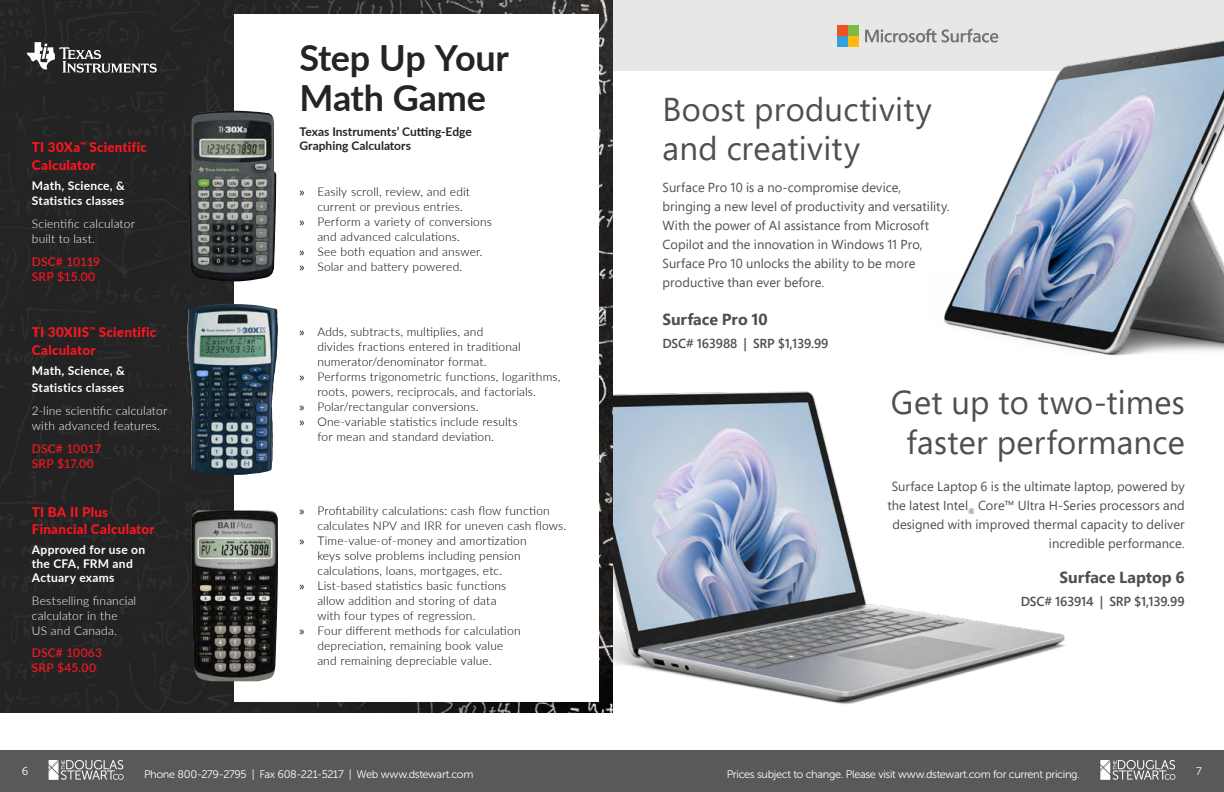
<style>
.page{position:relative;width:1224px;height:792px;background:#fff}
.page>*{position:absolute;margin:0;border:0;box-sizing:border-box;transform-origin:0 0}
.t1{font:700 36px/40px "Lato";letter-spacing:-.01em;color:#242424}
.t2{font:33px/39.6px "Segoe Pro";letter-spacing:.01em;color:#4f4f4f}
.t3{font:700 16px "Segoe Pro";color:#4f4f4f}
.t4{font:800 13.4px/17.2px "Lato";letter-spacing:.02em;color:#ff151f}
.t5{font:13px/19px "Segoe Pro";letter-spacing:.005em;color:#4f4f4f}
.t6{font:600 13px "Segoe Pro";letter-spacing:-.01em;color:#4f4f4f}
.t7{font:300 12px "Lato";letter-spacing:.015em;color:#000}
.t8{font:300 12px/15px "Lato";letter-spacing:.015em;color:#fff}
.t9{font:700 12px/14px "Lato";letter-spacing:.02em;color:#fff}
.t10{font:500 12px/15px "Lato";letter-spacing:.015em;color:#ff151f}
.t11{font:700 12px/14.4px "Lato";color:#242424}
.t12{font:11px "Museo Sans 300";letter-spacing:-.035em;color:#fff}
.s1{font-family:"Myriad Pro";font-weight:400}
</style>
<div class="page">
<div style="left:613px;top:0;width:611px;height:71px;background:#e7e7e7"></div>
<img style="left:612px;top:323px;width:453px;height:390px">
<img style="left:894px;top:28px;width:330px;height:360px">
<div style="left:0;top:0;width:612px;height:713px;background:#242424"></div>
<div style="left:838px;top:25px;width:10px;height:10px;background:#f05225"></div>
<div style="left:849px;top:25px;width:10px;height:10px;background:#7fbb42"></div>
<div style="left:838px;top:37px;width:10px;height:10px;background:#33a0da"></div>
<div style="left:849px;top:37px;width:10px;height:10px;background:#fdb813"></div>
<svg style="left:865px;top:29px;width:133px;height:14px"></svg>
<div style="left:235px;top:14px;width:364px;height:688px;background:#fff"></div>
<img style="left:187px;top:304px;width:91px;height:171px">
<img style="left:189px;top:111px;width:88px;height:171px">
<img style="left:192px;top:510px;width:86px;height:171px">
<svg style="left:27px;top:42px;width:130px;height:31px"></svg>
<div style="left:0;top:750px;width:612px;height:42px;background:#58595b"></div>
<div style="left:612px;top:750px;width:612px;height:42px;background:#58595b"></div>
<svg style="left:49px;top:760px;width:75px;height:20px"></svg>
<svg style="left:1100px;top:760px;width:75px;height:20px"></svg>
<p class="t4" style="left:32px;top:138px;width:116px">TI 30Xa<sup>™</sup> Scientific<br>Calculator</p>
<p class="t9" style="left:32px;top:178px;width:94px;line-height:15px">Math, Science, &amp;<br>Statistics classes</p>
<p class="t8" style="left:32px;top:215px;width:105px">Scientific calculator built to last.</p>
<p class="t10" style="left:32px;top:253px;width:70px">DSC# 10119<br>SRP $15.00</p>
<p class="t4" style="left:32px;top:323px;width:126px">TI 30XIIS<sup>™</sup> Scientific<br>Calculator</p>
<p class="t9" style="left:32px;top:362px;width:94px;line-height:17.2px">Math, Science, &amp;<br>Statistics classes</p>
<p class="t8" style="left:32px;top:403px;width:137px">2-line scientific calculator with advanced features.</p>
<p class="t10" style="left:32px;top:440px;width:71px">DSC# 10017<br>SRP $17.00</p>
<p class="t4" style="left:32px;top:503px;width:124px">TI BA II Plus<br>Financial Calculator</p>
<p class="t9" style="left:32px;top:542px;width:115px">Approved for use on the CFA, FRM and<br>Actuary exams</p>
<p class="t8" style="left:32px;top:593px;width:106px">Bestselling financial calculator in the<br>US and Canada.</p>
<p class="t10" style="left:32px;top:645px;width:72px">DSC# 10063<br>SRP $45.00</p>
<h1 class="t1" style="left:299px;top:36px;width:211px">Step Up Your<br>Math Game</h1>
<p class="t11" style="left:299px;top:124px;width:174px">Texas Instruments’ Cutting-Edge<br>Graphing Calculators</p>
<p class="t7" style="left:299px;top:183px;width:172px"><span class="s1">»</span> Easily scroll, review, and edit</p>
<p class="t7" style="left:317px;top:198px;width:147px">current or previous entries.</p>
<p class="t7" style="left:299px;top:213px;width:194px"><span class="s1">»</span> Perform a variety of conversions</p>
<p class="t7" style="left:317px;top:228px;width:144px">and advanced calculations.</p>
<p class="t7" style="left:299px;top:243px;width:185px"><span class="s1">»</span> See both equation and answer.</p>
<p class="t7" style="left:299px;top:258px;width:164px"><span class="s1">»</span> Solar and battery powered.</p>
<p class="t7" style="left:299px;top:324px;width:185px"><span class="s1">»</span> Adds, subtracts, multiplies, and</p>
<p class="t7" style="left:317px;top:339px;width:205px">divides fractions entered in traditional</p>
<p class="t7" style="left:317px;top:354px;width:171px">numerator/denominator format.</p>
<p class="t7" style="left:299px;top:369px;width:263px"><span class="s1">»</span> Performs trigonometric functions, logarithms,</p>
<p class="t7" style="left:317px;top:384px;width:220px">roots, powers, reciprocals, and factorials.</p>
<p class="t7" style="left:299px;top:399px;width:181px"><span class="s1">»</span> Polar/rectangular conversions.</p>
<p class="t7" style="left:299px;top:414px;width:220px"><span class="s1">»</span> One-variable statistics include results</p>
<p class="t7" style="left:317px;top:429px;width:178px">for mean and standard deviation.</p>
<p class="t7" style="left:299px;top:503px;width:252px"><span class="s1">»</span> Profitability calculations: cash flow function</p>
<p class="t7" style="left:317px;top:518px;width:251px">calculates NPV and IRR for uneven cash flows.</p>
<p class="t7" style="left:299px;top:533px;width:229px"><span class="s1">»</span> Time-value-of-money and amortization</p>
<p class="t7" style="left:317px;top:548px;width:205px">keys solve problems including pension</p>
<p class="t7" style="left:317px;top:563px;width:186px">calculations, loans, mortgages, etc.</p>
<p class="t7" style="left:299px;top:578px;width:209px"><span class="s1">»</span> List-based statistics basic functions</p>
<p class="t7" style="left:317px;top:593px;width:181px">allow addition and storing of data</p>
<p class="t7" style="left:317px;top:608px;width:160px">with four types of regression.</p>
<p class="t7" style="left:299px;top:623px;width:223px"><span class="s1">»</span> Four different methods for calculation</p>
<p class="t7" style="left:317px;top:638px;width:188px">depreciation, remaining book value</p>
<p class="t7" style="left:317px;top:653px;width:176px">and remaining depreciable value.</p>
<h2 class="t2" style="left:663px;top:88px;width:271px">Boost productivity and creativity</h2>
<p class="t5" style="left:663px;top:178px;width:289px">Surface Pro 10 is a no-compromise device, bringing a new level of productivity and versatility.<br>With the power of AI assistance from Microsoft Copilot and the innovation in Windows 11 Pro, Surface Pro 10 unlocks the ability to be more productive than ever before.</p>
<h3 class="t3" style="left:662px;top:308px;width:107px">Surface Pro 10</h3>
<p class="t6" style="left:662px;top:334px;width:168px">DSC# 163988 | SRP $1,139.99</p>
<h2 class="t2" style="left:891px;top:382px;width:295px;text-align:center">Get up to two-times faster performance</h2>
<p class="t5" style="left:887px;top:476px;width:299px;text-align:right">Surface Laptop 6 is the ultimate laptop, powered by the latest Intel<sub>®</sub> Core™ Ultra H-Series processors and designed with improved thermal capacity to deliver incredible performance.</p>
<h3 class="t3" style="left:1060px;top:566px;width:127px">Surface Laptop 6</h3>
<p class="t6" style="left:1021px;top:593px;width:166px">DSC# 163914 | SRP $1,139.99</p>
<p class="t12" style="left:22px;top:765px;width:8px">6</p>
<p class="t12" style="left:144px;top:768px;width:331px">Phone 800-279-2795 | Fax 608-221-5217 | Web www.dstewart.com</p>
<p class="t12" style="left:727px;top:768px;width:355px">Prices subject to change. Please visit www.dstewart.com for current pricing.</p>
<p class="t12" style="left:1196px;top:765px;width:7px">7</p>
</div>
